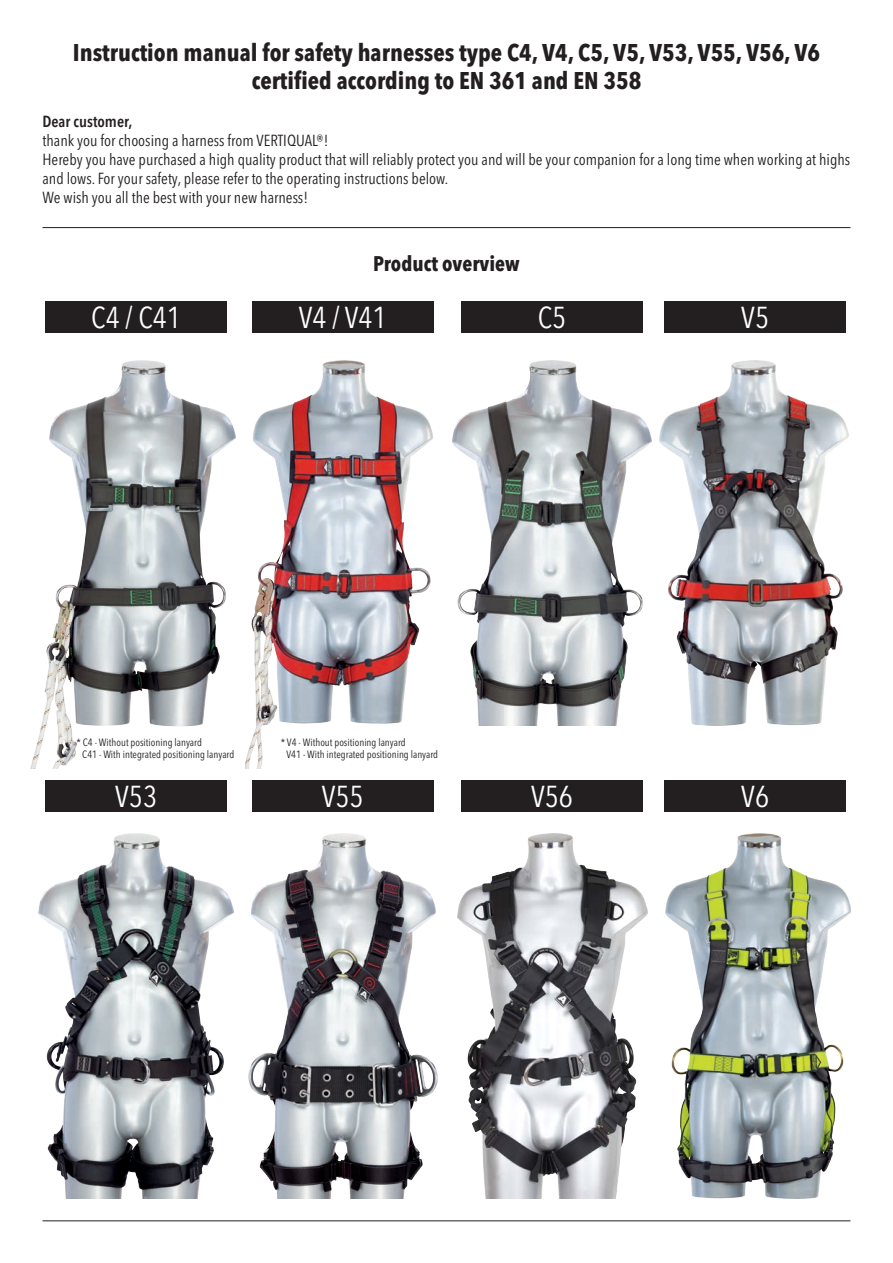
<style>
.page{position:relative;width:893px;height:1263px;background:#fff}
.page>*{position:absolute;margin:0;border:0;box-sizing:border-box;transform-origin:0 0}
.t1{font:condensed 30px "Avenir Next LT Pro";color:#fff}
.t2{font:700 condensed 24px/28.8px "Avenir Next LT Pro";color:#231f20;text-align:center}
.t3{font:700 condensed 21px "Avenir Next LT Pro";color:#231f20}
.t4{font:condensed 15.9px/19px "Avenir Next LT Pro";color:#231f20}
.t5{font:600 condensed 15.9px "Avenir Next LT Pro";color:#231f20}
.t6{font:condensed 10.5px/12.6px "Avenir Next LT Pro";color:#231f20}
</style>
<div class="page">
<img style="left:246px;top:361px;width:187px;height:407px">
<img style="left:30px;top:361px;width:206px;height:407px">
<hr style="left:43px;top:227px;width:807px;height:1px;background:#231f20">
<hr style="left:43px;top:1220px;width:807px;height:1px;background:#231f20">
<div style="left:252px;top:301px;width:181px;height:32px;background:#231f20"></div>
<div style="left:461px;top:301px;width:182px;height:32px;background:#231f20"></div>
<div style="left:665px;top:301px;width:181px;height:32px;background:#231f20"></div>
<div style="left:46px;top:301px;width:181px;height:32px;background:#231f20"></div>
<div style="left:252px;top:780px;width:181px;height:31px;background:#231f20"></div>
<div style="left:461px;top:780px;width:182px;height:31px;background:#231f20"></div>
<div style="left:665px;top:780px;width:181px;height:31px;background:#231f20"></div>
<div style="left:46px;top:780px;width:181px;height:31px;background:#231f20"></div>
<img style="left:453px;top:361px;width:198px;height:364px">
<img style="left:660px;top:361px;width:189px;height:364px">
<img style="left:39px;top:834px;width:194px;height:364px">
<img style="left:248px;top:834px;width:189px;height:364px">
<img style="left:457px;top:834px;width:190px;height:364px">
<img style="left:665px;top:834px;width:185px;height:364px">
<h2 class="t2" style="left:73px;top:38px;width:749px">Instruction manual for safety harnesses type C4, V4, C5, V5, V53, V55, V56, V6 certified according to EN 361 and EN 358</h2>
<p class="t5" style="left:43px;top:112px;width:91px">Dear customer,</p>
<p class="t4" style="left:43px;top:131px;width:809px">thank you for choosing a harness from VERTIQUAL®!<br>Hereby you have purchased a high quality product that will reliably protect you and will be your companion for a long time when working at highs and lows. For your safety, please refer to the operating instructions below.<br>We wish you all the best with your new harness!</p>
<h3 class="t3" style="left:373px;top:250px;width:148px">Product overview</h3>
<h1 class="t1" style="left:91px;top:300px;width:91px">C4 / C41</h1>
<h1 class="t1" style="left:299px;top:300px;width:89px">V4 / V41</h1>
<h1 class="t1" style="left:538px;top:300px;width:30px">C5</h1>
<h1 class="t1" style="left:741px;top:300px;width:29px">V5</h1>
<p class="t6" style="left:82px;top:736px;width:153px;text-indent:-6px">* C4 - Without positioning lanyard<br>C41 - With integrated positioning lanyard</p>
<p class="t6" style="left:286px;top:736px;width:153px;text-indent:-6px">* V4 - Without positioning lanyard<br>V41 - With integrated positioning lanyard</p>
<h1 class="t1" style="left:115px;top:779px;width:43px">V53</h1>
<h1 class="t1" style="left:322px;top:779px;width:43px">V55</h1>
<h1 class="t1" style="left:531px;top:779px;width:43px">V56</h1>
<h1 class="t1" style="left:741px;top:779px;width:29px">V6</h1>
</div>
